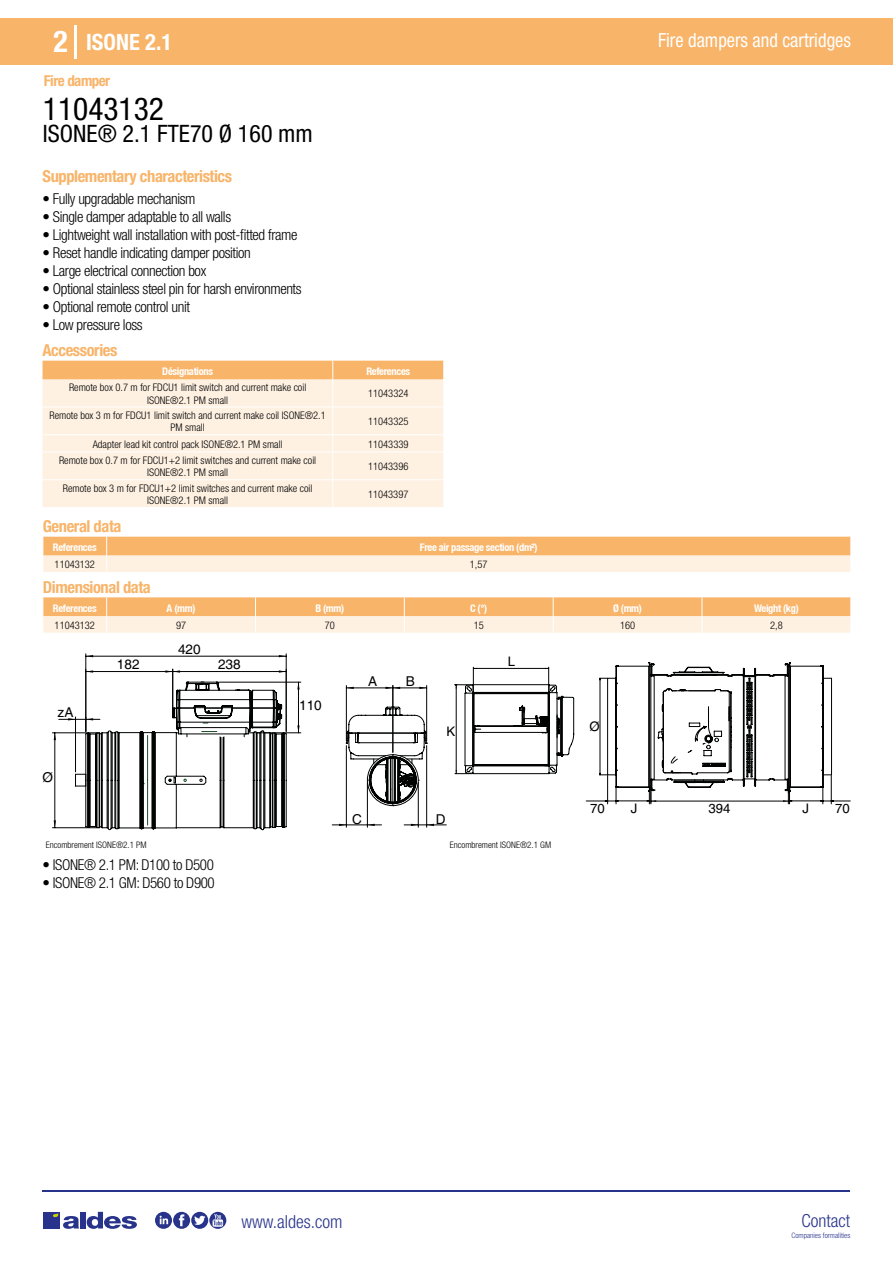
<style>
.page{position:relative;width:893px;height:1263px;background:#fff}
.page>*{position:absolute;margin:0;border:0;box-sizing:border-box;transform-origin:0 0}
.t1{font:condensed 31.5px "Helvetica Neue LT Std";color:#000}
.t2{font:700 condensed 30px "Helvetica Neue LT Std";color:#fff}
.t3{font:condensed 24px "Helvetica Neue LT Std";color:#000}
.t4{font:700 condensed 22.5px "Helvetica Neue LT Std";color:#fff}
.t5{font:condensed 19.5px "Helvetica Neue LT Std";color:#fff;scale:.95 1}
.t6{font:300 condensed 18px "Helvetica Neue";color:#28348b}
.t7{font:700 condensed 16.5px "Helvetica Neue LT Std";letter-spacing:-.025em;color:#f8b469}
.t8{font:300 condensed 15px "Helvetica Neue LT Std";letter-spacing:-.025em;color:#000}
.t9{font:700 condensed 15px "Helvetica Neue LT Std";letter-spacing:-.035em;color:#f8b469}
.t10{font:13.5px "Helvetica";color:#000}
.t11{font:13.2px "Helvetica";color:#000}
.t12{font:300 condensed 10.5px/12.6px "Helvetica Neue";color:#000;text-align:center}
.t13{font:700 condensed 10.5px "Helvetica Neue";letter-spacing:-.03em;color:#fff}
.t14{font:300 condensed 9px "Helvetica Neue";color:#000}
.t15{font:300 condensed 7.5px "Helvetica Neue";color:#28348b}
</style>
<div class="page">
<div style="left:0;top:18px;width:893px;height:46px;background:#f8b469"></div>
<hr style="left:74px;top:25px;width:2px;height:33px;background:#fff">
<hr style="left:43px;top:1190px;width:807px;height:1px;background:#28348b">
<svg style="left:155px;top:1212px;width:71px;height:17px"></svg>
<div style="left:43px;top:1212px;width:17px;height:16px;background:#28348b"></div>
<div style="left:80px;top:1212px;width:6px;height:16px;background:#28348b"></div>
<svg style="left:87px;top:1212px;width:50px;height:17px"></svg>
<svg style="left:53px;top:1213px;width:26px;height:16px"></svg>
<svg style="left:43px;top:361px;width:401px;height:146px;background:#fde9d3"></svg>
<svg style="left:43px;top:537px;width:808px;height:35px;background:#fad1a2"></svg>
<svg style="left:43px;top:597px;width:808px;height:36px;background:#fad1a4"></svg>
<hr style="left:86px;top:654px;width:1px;height:77px;background:#010202">
<hr style="left:286px;top:654px;width:1px;height:77px;background:#010202">
<hr style="left:86px;top:656px;width:200px;height:1px;background:#010202">
<hr style="left:86px;top:671px;width:87px;height:1px;background:#010202">
<svg style="left:165px;top:670px;width:15px;height:3px"></svg>
<hr style="left:172px;top:669px;width:1px;height:46px;background:#010202">
<hr style="left:173px;top:671px;width:113px;height:1px;background:#010202">
<hr style="left:219px;top:682px;width:82px;height:1px;background:#010202">
<hr style="left:256px;top:732px;width:45px;height:1px;background:#010202">
<hr style="left:298px;top:682px;width:1px;height:51px;background:#010202">
<hr style="left:52px;top:732px;width:48px;height:1px;background:#010202">
<hr style="left:52px;top:827px;width:48px;height:1px;background:#010202">
<svg style="left:54px;top:682px;width:233px;height:148px"></svg>
<hr style="left:346px;top:746px;width:1px;height:81px;background:#010202">
<hr style="left:367px;top:782px;width:1px;height:45px;background:#010202">
<svg style="left:332px;top:824px;width:50px;height:2px"></svg>
<hr style="left:426px;top:746px;width:1px;height:81px;background:#010202">
<hr style="left:418px;top:782px;width:1px;height:45px;background:#010202">
<svg style="left:404px;top:824px;width:42px;height:2px"></svg>
<svg style="left:346px;top:685px;width:82px;height:121px"></svg>
<svg style="left:586px;top:662px;width:264px;height:142px"></svg>
<svg style="left:454px;top:667px;width:120px;height:107px"></svg>
<h2 class="t2" style="left:54px;top:24px;width:16px">2</h2>
<h3 class="t4" style="left:86px;top:28px;width:88px">ISONE 2.1</h3>
<h3 class="t5" style="left:658px;top:29px;width:204px">Fire dampers and cartridges</h3>
<h3 class="t9" style="left:44px;top:71px;width:68px">Fire damper</h3>
<h1 class="t1" style="left:43px;top:91px;width:122px">11043132</h1>
<h3 class="t3" style="left:43px;top:120px;width:271px">ISONE® 2.1 FTE70 Ø 160 mm</h3>
<h3 class="t7" style="left:43px;top:166px;width:191px">Supplementary characteristics</h3>
<h3 class="t8" style="left:43px;top:190px;width:155px">• Fully upgradable mechanism</h3>
<h3 class="t8" style="left:43px;top:208px;width:190px">• Single damper adaptable to all walls</h3>
<h3 class="t8" style="left:43px;top:226px;width:256px">• Lightweight wall installation with post-fitted frame</h3>
<h3 class="t8" style="left:43px;top:244px;width:210px">• Reset handle indicating damper position</h3>
<h3 class="t8" style="left:43px;top:262px;width:165px">• Large electrical connection box</h3>
<h3 class="t8" style="left:43px;top:280px;width:261px">• Optional stainless steel pin for harsh environments</h3>
<h3 class="t8" style="left:43px;top:298px;width:149px">• Optional remote control unit</h3>
<h3 class="t8" style="left:43px;top:316px;width:102px">• Low pressure loss</h3>
<h3 class="t7" style="left:43px;top:341px;width:76px">Accessories</h3>
<p class="t13" style="left:162px;top:365px;width:52px">Désignations</p>
<p class="t13" style="left:366px;top:365px;width:45px">References</p>
<p class="t12" style="left:69px;top:381px;width:239px">Remote box 0.7 m for FDCU1 limit switch and current make coil<br>ISONE®2.1 PM small</p>
<p class="t12" style="left:368px;top:387px;width:42px">11043324</p>
<p class="t12" style="left:49px;top:409px;width:278px">Remote box 3 m for FDCU1 limit switch and current make coil ISONE®2.1<br>PM small</p>
<p class="t12" style="left:368px;top:415px;width:42px">11043325</p>
<p class="t12" style="left:93px;top:437px;width:191px">Adapter lead kit control pack ISONE®2.1 PM small</p>
<p class="t12" style="left:368px;top:437px;width:42px">11043339</p>
<p class="t12" style="left:59px;top:454px;width:259px">Remote box 0.7 m for FDCU1+2 limit switches and current make coil<br>ISONE®2.1 PM small</p>
<p class="t12" style="left:368px;top:460px;width:42px">11043396</p>
<p class="t12" style="left:63px;top:481px;width:251px">Remote box 3 m for FDCU1+2 limit switches and current make coil<br>ISONE®2.1 PM small</p>
<p class="t12" style="left:368px;top:488px;width:42px">11043397</p>
<h3 class="t7" style="left:43px;top:517px;width:80px">General data</h3>
<p class="t13" style="left:53px;top:541px;width:45px">References</p>
<p class="t13" style="left:420px;top:541px;width:119px">Free air passage section (dm²)</p>
<p class="t12" style="left:55px;top:558px;width:42px">11043132</p>
<p class="t12" style="left:470px;top:558px;width:19px">1,57</p>
<h3 class="t7" style="left:43px;top:577px;width:109px">Dimensional data</h3>
<p class="t13" style="left:53px;top:602px;width:45px">References</p>
<p class="t13" style="left:167px;top:602px;width:30px">A (mm)</p>
<p class="t13" style="left:315px;top:602px;width:30px">B (mm)</p>
<p class="t13" style="left:470px;top:602px;width:19px">C (°)</p>
<p class="t13" style="left:613px;top:602px;width:30px">Ø (mm)</p>
<p class="t13" style="left:754px;top:602px;width:46px">Weight (kg)</p>
<p class="t12" style="left:55px;top:619px;width:42px">11043132</p>
<p class="t12" style="left:176px;top:619px;width:12px">97</p>
<p class="t12" style="left:325px;top:619px;width:12px">70</p>
<p class="t12" style="left:474px;top:619px;width:12px">15</p>
<p class="t12" style="left:620px;top:619px;width:17px">160</p>
<p class="t12" style="left:770px;top:619px;width:14px">2,8</p>
<p class="t10" style="left:178px;top:641px;width:24px">420</p>
<p class="t10" style="left:368px;top:673px;width:11px">A</p>
<p class="t10" style="left:406px;top:673px;width:11px">B</p>
<p class="t11" style="left:508px;top:654px;width:9px">L</p>
<p class="t10" style="left:117px;top:657px;width:24px">182</p>
<p class="t10" style="left:218px;top:657px;width:24px">238</p>
<p class="t10" style="left:58px;top:705px;width:17px">zA</p>
<p class="t10" style="left:43px;top:769px;width:12px">Ø</p>
<p class="t10" style="left:299px;top:697px;width:24px">110</p>
<p class="t11" style="left:446px;top:723px;width:10px">K</p>
<p class="t10" style="left:352px;top:811px;width:11px">C</p>
<p class="t10" style="left:436px;top:811px;width:11px">D</p>
<p class="t14" style="left:46px;top:840px;width:102px">Encombrement ISONE®2.1 PM</p>
<p class="t14" style="left:450px;top:840px;width:103px">Encombrement ISONE®2.1 GM</p>
<h3 class="t8" style="left:43px;top:856px;width:173px">• ISONE® 2.1 PM: D100 to D500</h3>
<h3 class="t8" style="left:43px;top:874px;width:174px">• ISONE® 2.1 GM: D560 to D900</h3>
<p class="t11" style="left:589px;top:719px;width:12px">Ø</p>
<p class="t11" style="left:590px;top:801px;width:16px">70</p>
<p class="t11" style="left:631px;top:801px;width:8px">J</p>
<p class="t11" style="left:802px;top:801px;width:8px">J</p>
<p class="t11" style="left:709px;top:801px;width:23px">394</p>
<p class="t11" style="left:835px;top:801px;width:16px">70</p>
<h3 class="t6" style="left:241px;top:1211px;width:102px">www.aldes.com</h3>
<h3 class="t6" style="left:801px;top:1211px;width:50px">Contact</h3>
<p class="t15" style="left:791px;top:1230px;width:60px">Companies formalities</p>
</div>
